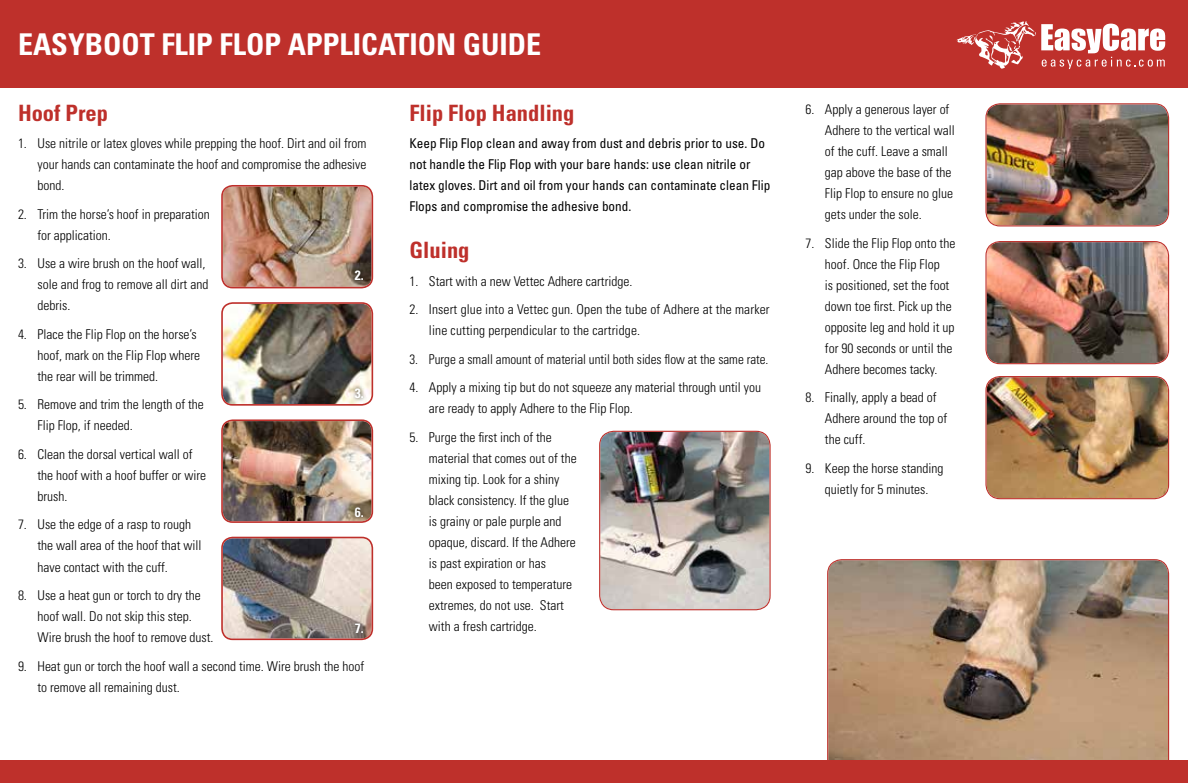
<style>
.page{position:relative;width:1188px;height:783px;background:#fff}
.page>*{position:absolute;margin:0;border:0;box-sizing:border-box;transform-origin:0 0}
.t1{font:700 condensed 30px "Univers LT Std";color:#fff}
.t2{font:700 condensed 22.5px "Univers LT Std";color:#be302b}
.t3{font:300 condensed 13.5px/21px "Univers LT Std";color:#000}
.t4{font:condensed 13.5px/21px "Univers LT Std";color:#000}
.t5{font:700 condensed 13.5px "Univers LT Std";color:#fff}
</style>
<div class="page">
<svg style="left:827px;top:559px;width:342px;height:202px;background:#a98c73"></svg>
<div style="left:0;top:761px;width:1188px;height:22px;background:#be302b"></div>
<div style="left:0;top:0;width:1188px;height:87px;background:#be302b"></div>
<img style="left:987px;top:104px;width:181px;height:121px">
<div style="left:985px;top:103px;width:184px;height:123px;border:1px solid #be302b;border-radius:14px"></div>
<img style="left:987px;top:242px;width:181px;height:121px">
<div style="left:985px;top:241px;width:184px;height:123px;border:1px solid #be302b;border-radius:14px"></div>
<img style="left:987px;top:377px;width:181px;height:121px">
<div style="left:985px;top:376px;width:184px;height:123px;border:1px solid #be302b;border-radius:14px"></div>
<img style="left:600px;top:432px;width:170px;height:177px">
<div style="left:599px;top:431px;width:172px;height:179px;border:1px solid #be302b;border-radius:14px"></div>
<svg style="left:956px;top:21px;width:209px;height:48px"></svg>
<img style="left:224px;top:304px;width:147px;height:99px">
<div style="left:221px;top:302px;width:152px;height:104px;border:2px solid #be302b;border-radius:11px"></div>
<img style="left:223px;top:187px;width:149px;height:100px">
<div style="left:221px;top:185px;width:152px;height:103px;border:2px solid #be302b;border-radius:11px"></div>
<img style="left:224px;top:422px;width:148px;height:99px">
<div style="left:221px;top:419px;width:152px;height:104px;border:2px solid #be302b;border-radius:11px"></div>
<img style="left:223px;top:538px;width:149px;height:101px">
<div style="left:221px;top:537px;width:152px;height:103px;border:2px solid #be302b;border-radius:11px"></div>
<div style="left:350px;top:267px;width:18px;height:18px;background:#000;opacity:.75"></div>
<div style="left:351px;top:384px;width:17px;height:19px;background:#000;opacity:.75"></div>
<div style="left:351px;top:503px;width:17px;height:19px;background:#000;opacity:.75"></div>
<div style="left:351px;top:619px;width:17px;height:18px;background:#000;opacity:.75"></div>
<h1 class="t1" style="left:18px;top:26px;width:525px">EASYBOOT FLIP FLOP APPLICATION GUIDE</h1>
<h2 class="t2" style="left:18px;top:99px;width:91px">Hoof Prep</h2>
<p class="t3" style="left:37px;top:133px;width:331px;text-align:justify;text-indent:-19px">1. Use nitrile or latex gloves while prepping the hoof. Dirt and oil from your hands can contaminate the hoof and compromise the adhesive bond.</p>
<p class="t3" style="left:37px;top:204px;width:174px;text-indent:-19px">2. Trim the horse’s hoof in preparation for application.</p>
<p class="t3" style="left:37px;top:253px;width:172px;text-indent:-19px">3. Use a wire brush on the hoof wall, sole and frog to remove all dirt and debris.</p>
<p class="t3" style="left:37px;top:324px;width:164px;text-indent:-19px">4. Place the Flip Flop on the horse’s hoof, mark on the Flip Flop where the rear will be trimmed.</p>
<p class="t3" style="left:37px;top:394px;width:168px;text-indent:-19px">5. Remove and trim the length of the<br>Flip Flop, if needed.</p>
<p class="t3" style="left:37px;top:444px;width:170px;text-indent:-19px">6. Clean the dorsal vertical wall of the hoof with a hoof buffer or wire brush.</p>
<p class="t3" style="left:37px;top:514px;width:166px;text-indent:-19px">7. Use the edge of a rasp to rough the wall area of the hoof that will have contact with the cuff.</p>
<p class="t3" style="left:37px;top:585px;width:178px;text-indent:-19px">8. Use a heat gun or torch to dry the hoof wall. Do not skip this step.<br>Wire brush the hoof to remove dust.</p>
<p class="t3" style="left:37px;top:655px;width:328px;text-indent:-19px">9. Heat gun or torch the hoof wall a second time. Wire brush the hoof to remove all remaining dust.</p>
<p class="t5" style="left:355px;top:267px;width:10px">2.</p>
<p class="t5" style="left:355px;top:385px;width:10px">3.</p>
<p class="t5" style="left:355px;top:504px;width:10px">6.</p>
<p class="t5" style="left:355px;top:620px;width:10px">7.</p>
<h2 class="t2" style="left:410px;top:99px;width:166px">Flip Flop Handling</h2>
<p class="t4" style="left:410px;top:133px;width:362px">Keep Flip Flop clean and away from dust and debris prior to use. Do not handle the Flip Flop with your bare hands: use clean nitrile or latex gloves. Dirt and oil from your hands can contaminate clean Flip Flops and compromise the adhesive bond.</p>
<h2 class="t2" style="left:410px;top:236px;width:62px">Gluing</h2>
<p class="t3" style="left:410px;top:270px;width:224px">1. Start with a new Vettec Adhere cartridge.</p>
<p class="t3" style="left:429px;top:299px;width:342px;text-indent:-19px">2. Insert glue into a Vettec gun. Open the tube of Adhere at the marker line cutting perpendicular to the cartridge.</p>
<p class="t3" style="left:410px;top:348px;width:361px">3. Purge a small amount of material until both sides flow at the same rate.</p>
<p class="t3" style="left:429px;top:377px;width:334px;text-indent:-19px">4. Apply a mixing tip but do not squeeze any material through until you are ready to apply Adhere to the Flip Flop.</p>
<p class="t3" style="left:429px;top:426px;width:149px;text-indent:-19px">5. Purge the first inch of the material that comes out of the mixing tip. Look for a shiny black consistency. If the glue is grainy or pale purple and opaque, discard. If the Adhere is past expiration or has<br>been exposed to temperature extremes, do not use. Start with a fresh cartridge.</p>
<p class="t3" style="left:825px;top:99px;width:131px;text-indent:-19px">6. Apply a generous layer of<br>Adhere to the vertical wall of the cuff. Leave a small gap above the base of the<br>Flip Flop to ensure no glue gets under the sole.</p>
<p class="t3" style="left:825px;top:233px;width:132px;text-indent:-19px">7. Slide the Flip Flop onto the hoof. Once the Flip Flop<br>is positioned, set the foot down toe first. Pick up the opposite leg and hold it up for 90 seconds or until the<br>Adhere becomes tacky.</p>
<p class="t3" style="left:825px;top:387px;width:124px;text-indent:-19px">8. Finally, apply a bead of<br>Adhere around the top of the cuff.</p>
<p class="t3" style="left:805px;top:458px;width:139px;text-align:center">9. Keep the horse standing quietly for 5 minutes.</p>
</div>
